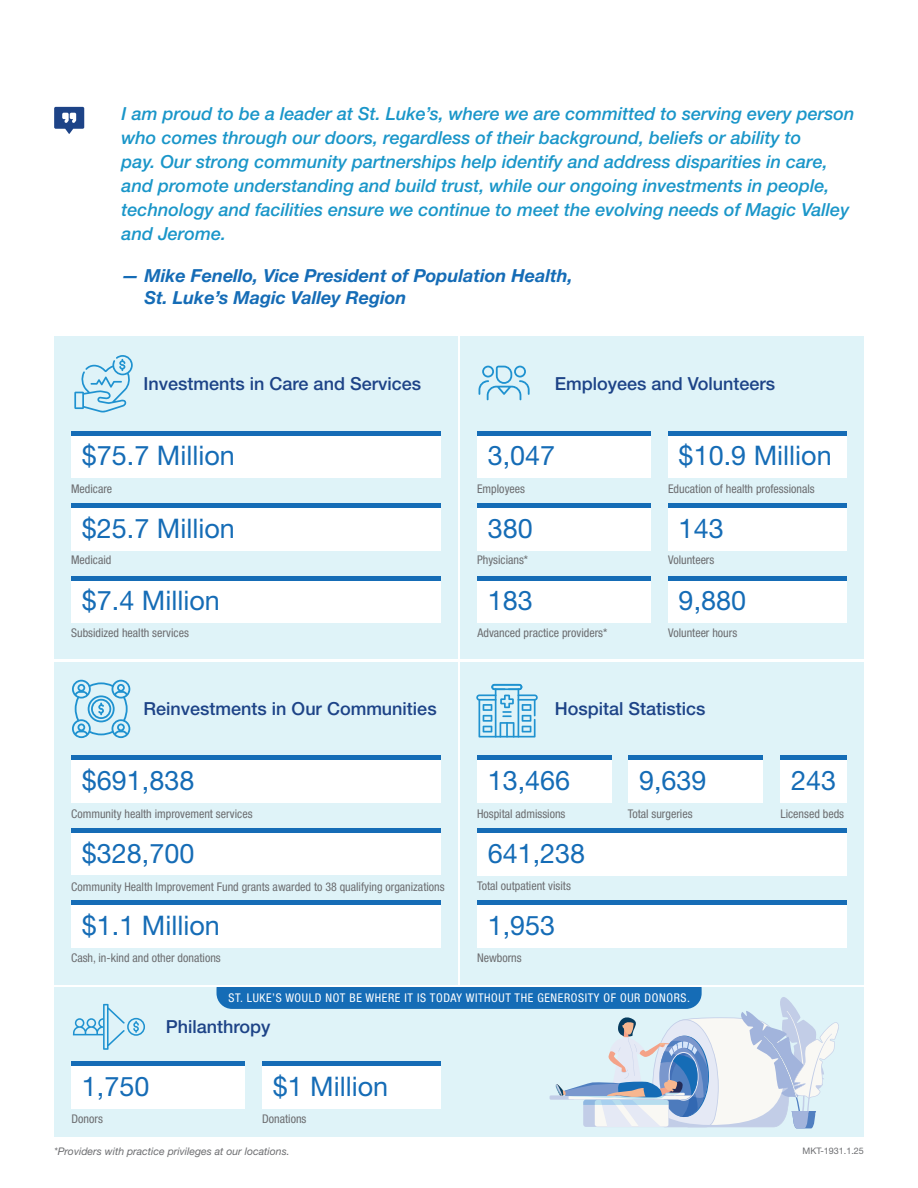
<style>
.page{position:relative;width:918px;height:1188px;background:#fff}
.page>*{position:absolute;margin:0;border:0;box-sizing:border-box;transform-origin:0 0}
.t1{font:27px "Helvetica Neue LT Pro";color:#156cb6}
.t2{font:italic 500 18px/24px "Helvetica Neue LT Pro";color:#1a96c9}
.t3{font:500 18px "Helvetica Neue LT Pro";color:#1d4387}
.t4{font:italic 700 18px/21.6px "Helvetica Neue LT Pro";color:#156cb6}
.t5{font:condensed 12px "Helvetica Neue LT Pro";color:#6c6d70}
.t6{font:condensed 12px "Helvetica Neue LT Pro";letter-spacing:.05em;color:#fff}
.t7{font:italic 10.5px "Helvetica Neue LT Pro";color:#6c6d70}
.t8{font:9px "Helvetica Neue LT Pro";color:#6c6d70}
</style>
<div class="page">
<div style="left:54px;top:987px;width:810px;height:150px;background:#dff3f8"></div>
<svg style="left:73px;top:1004px;width:72px;height:46px"></svg>
<div style="left:71px;top:1066px;width:174px;height:43px;background:#fff"></div>
<div style="left:262px;top:1066px;width:178px;height:43px;background:#fff"></div>
<hr style="left:72px;top:1062px;width:173px;height:4px;background:#156cb6">
<hr style="left:263px;top:1062px;width:178px;height:4px;background:#156cb6">
<div style="left:217px;top:974px;width:485px;height:35px;background:#156cb6;border-radius:16px"></div>
<svg style="left:208px;top:963px;width:504px;height:24px;background:#f4fbfc"></svg>
<div style="left:54px;top:662px;width:404px;height:322px;background:#dff3f8"></div>
<svg style="left:72px;top:680px;width:58px;height:58px"></svg>
<div style="left:71px;top:760px;width:370px;height:43px;background:#fff"></div>
<div style="left:71px;top:833px;width:370px;height:42px;background:#fff"></div>
<hr style="left:71px;top:756px;width:370px;height:4px;background:#156cb6">
<div style="left:71px;top:828px;width:370px;height:5px;background:#156cb6"></div>
<div style="left:71px;top:905px;width:370px;height:43px;background:#fff"></div>
<hr style="left:71px;top:901px;width:370px;height:4px;background:#156cb6">
<div style="left:54px;top:337px;width:404px;height:322px;background:#dff3f8"></div>
<div style="left:461px;top:337px;width:403px;height:322px;background:#dff3f8"></div>
<div style="left:461px;top:662px;width:403px;height:322px;background:#dff3f8"></div>
<div style="left:477px;top:435px;width:174px;height:43px;background:#fff"></div>
<div style="left:477px;top:508px;width:174px;height:42px;background:#fff"></div>
<div style="left:668px;top:435px;width:178px;height:43px;background:#fff"></div>
<div style="left:668px;top:508px;width:178px;height:42px;background:#fff"></div>
<div style="left:477px;top:760px;width:135px;height:43px;background:#fff"></div>
<div style="left:628px;top:760px;width:135px;height:43px;background:#fff"></div>
<div style="left:780px;top:760px;width:67px;height:43px;background:#fff"></div>
<svg style="left:476px;top:684px;width:62px;height:54px"></svg>
<svg style="left:479px;top:366px;width:51px;height:34px"></svg>
<svg style="left:54px;top:107px;width:30px;height:27px"></svg>
<div style="left:71px;top:435px;width:370px;height:43px;background:#fff"></div>
<div style="left:71px;top:508px;width:370px;height:42px;background:#fff"></div>
<div style="left:71px;top:580px;width:370px;height:43px;background:#fff"></div>
<svg style="left:74px;top:355px;width:59px;height:58px"></svg>
<hr style="left:71px;top:431px;width:370px;height:4px;background:#156cb6">
<hr style="left:71px;top:504px;width:370px;height:4px;background:#156cb6">
<hr style="left:71px;top:576px;width:370px;height:4px;background:#156cb6">
<hr style="left:477px;top:431px;width:174px;height:4px;background:#156cb6">
<hr style="left:668px;top:431px;width:178px;height:4px;background:#156cb6">
<hr style="left:477px;top:504px;width:174px;height:4px;background:#156cb6">
<hr style="left:668px;top:504px;width:178px;height:4px;background:#156cb6">
<div style="left:477px;top:580px;width:174px;height:43px;background:#fff"></div>
<div style="left:668px;top:580px;width:178px;height:43px;background:#fff"></div>
<hr style="left:477px;top:576px;width:174px;height:4px;background:#156cb6">
<hr style="left:668px;top:576px;width:179px;height:4px;background:#156cb6">
<hr style="left:477px;top:756px;width:135px;height:4px;background:#156cb6">
<hr style="left:628px;top:756px;width:135px;height:4px;background:#156cb6">
<hr style="left:780px;top:756px;width:67px;height:4px;background:#156cb6">
<div style="left:477px;top:833px;width:370px;height:43px;background:#fff"></div>
<div style="left:477px;top:828px;width:370px;height:5px;background:#156cb6"></div>
<div style="left:477px;top:905px;width:370px;height:43px;background:#fff"></div>
<hr style="left:477px;top:901px;width:370px;height:4px;background:#156cb6">
<svg style="left:550px;top:995px;width:289px;height:133px"></svg>
<p class="t2" style="left:122px;top:101px;width:734px">I am proud to be a leader at St. Luke’s, where we are committed to serving every person who comes through our doors, regardless of their background, beliefs or ability to<br>pay. Our strong community partnerships help identify and address disparities in care, and promote understanding and build trust, while our ongoing investments in people, technology and facilities ensure we continue to meet the evolving needs of Magic Valley and Jerome.</p>
<p class="t4" style="left:145px;top:265px;width:430px;text-indent:-23px">— Mike Fenello, Vice President of Population Health,<br>St. Luke’s Magic Valley Region</p>
<p class="t3" style="left:144px;top:373px;width:279px">Investments in Care and Services</p>
<p class="t1" style="left:82px;top:439px;width:155px">$75.7 Million</p>
<p class="t5" style="left:71px;top:482px;width:43px">Medicare</p>
<p class="t1" style="left:82px;top:511px;width:155px">$25.7 Million</p>
<p class="t5" style="left:71px;top:553px;width:42px">Medicaid</p>
<p class="t1" style="left:82px;top:584px;width:140px">$7.4 Million</p>
<p class="t5" style="left:71px;top:626px;width:119px">Subsidized health services</p>
<p class="t3" style="left:144px;top:698px;width:295px">Reinvestments in Our Communities</p>
<p class="t1" style="left:82px;top:764px;width:114px">$691,838</p>
<p class="t5" style="left:71px;top:806px;width:183px">Community health improvement services</p>
<p class="t1" style="left:82px;top:836px;width:114px">$328,700</p>
<p class="t5" style="left:71px;top:880px;width:375px">Community Health Improvement Fund grants awarded to 38 qualifying organizations</p>
<p class="t1" style="left:82px;top:909px;width:140px">$1.1 Million</p>
<p class="t5" style="left:71px;top:950px;width:151px">Cash, in-kind and other donations</p>
<p class="t3" style="left:555px;top:373px;width:222px">Employees and Volunteers</p>
<p class="t1" style="left:488px;top:439px;width:69px">3,047</p>
<p class="t5" style="left:477px;top:481px;width:50px">Employees</p>
<p class="t1" style="left:488px;top:511px;width:47px">380</p>
<p class="t5" style="left:477px;top:553px;width:53px">Physicians*</p>
<p class="t1" style="left:488px;top:584px;width:47px">183</p>
<p class="t5" style="left:477px;top:625px;width:131px">Advanced practice providers*</p>
<p class="t1" style="left:679px;top:439px;width:155px">$10.9 Million</p>
<p class="t5" style="left:668px;top:481px;width:148px">Education of health professionals</p>
<p class="t1" style="left:679px;top:511px;width:47px">143</p>
<p class="t5" style="left:668px;top:553px;width:48px">Volunteers</p>
<p class="t1" style="left:679px;top:584px;width:69px">9,880</p>
<p class="t5" style="left:668px;top:625px;width:71px">Volunteer hours</p>
<p class="t3" style="left:555px;top:698px;width:152px">Hospital Statistics</p>
<p class="t1" style="left:488px;top:764px;width:84px">13,466</p>
<p class="t5" style="left:477px;top:806px;width:90px">Hospital admissions</p>
<p class="t1" style="left:488px;top:837px;width:99px">641,238</p>
<p class="t5" style="left:477px;top:878px;width:95px">Total outpatient visits</p>
<p class="t1" style="left:488px;top:909px;width:69px">1,953</p>
<p class="t5" style="left:477px;top:950px;width:46px">Newborns</p>
<p class="t1" style="left:639px;top:764px;width:69px">9,639</p>
<p class="t5" style="left:628px;top:806px;width:66px">Total surgeries</p>
<p class="t1" style="left:791px;top:764px;width:47px">243</p>
<p class="t5" style="left:780px;top:806px;width:65px">Licensed beds</p>
<p class="t6" style="left:229px;top:991px;width:463px">ST. LUKE’S WOULD NOT BE WHERE IT IS TODAY WITHOUT THE GENEROSITY OF OUR DONORS.</p>
<p class="t1" style="left:82px;top:1070px;width:69px">1,750</p>
<p class="t5" style="left:72px;top:1111px;width:33px">Donors</p>
<p class="t3" style="left:166px;top:1016px;width:106px">Philanthropy</p>
<p class="t1" style="left:273px;top:1070px;width:117px">$1 Million</p>
<p class="t5" style="left:262px;top:1111px;width:46px">Donations</p>
<p class="t7" style="left:54px;top:1145px;width:237px">*Providers with practice privileges at our locations.</p>
<p class="t8" style="left:803px;top:1145px;width:63px">MKT-1931.1.25</p>
</div>
